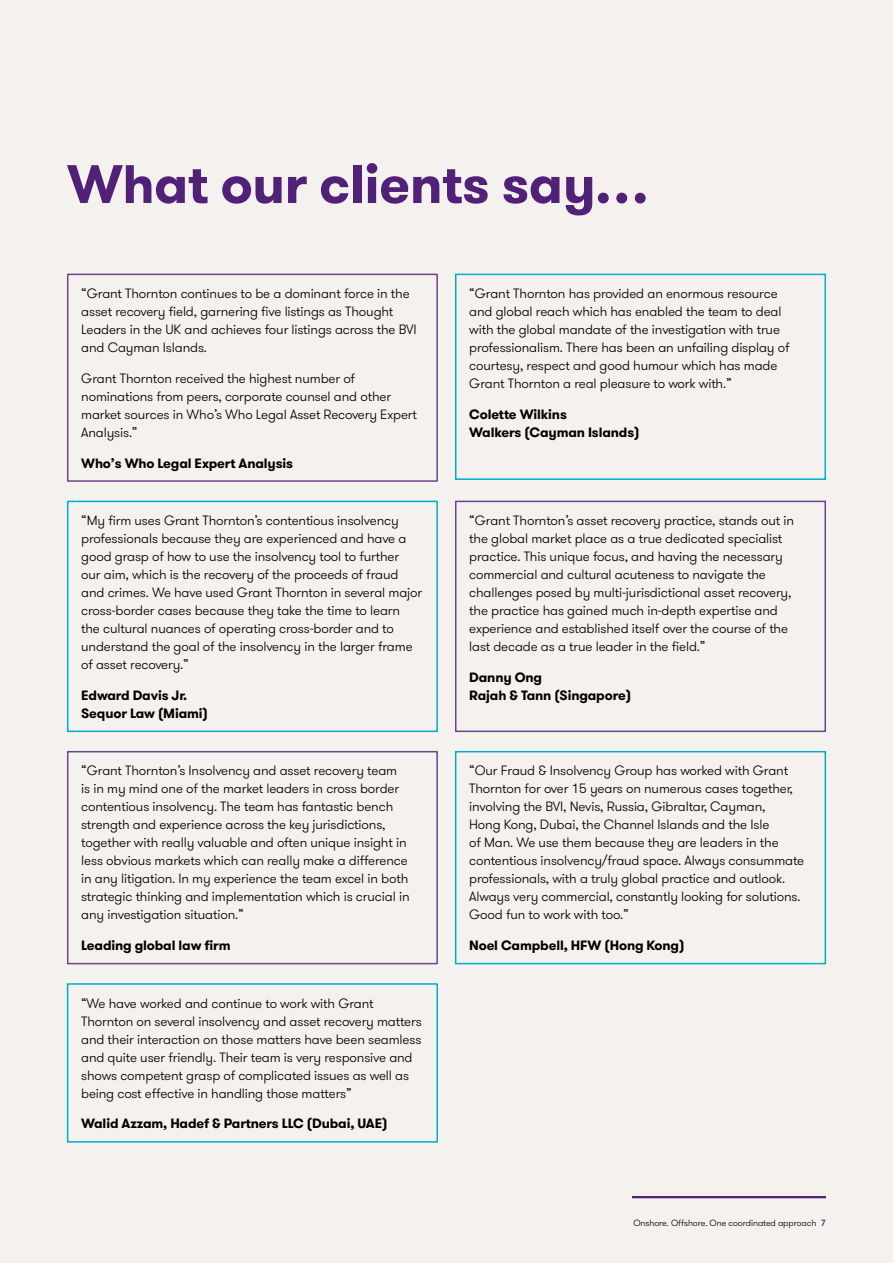
<style>
.page{position:relative;width:893px;height:1263px;background:#f4f1ef}
.page>*{position:absolute;margin:0;border:0;box-sizing:border-box;transform-origin:0 0}
.t1{font:700 54px "GT Walsheim Pro";letter-spacing:-.01em;color:#512178}
.t2{font:300 13.5px/18px "GT Walsheim Pro";letter-spacing:-.01em;color:#000}
.t3{font:700 13.5px/18px "GT Walsheim Pro";letter-spacing:-.01em;color:#000}
.t4{font:300 9px "GT Walsheim Pro";letter-spacing:-.01em;color:#000}
.s1{font-weight:500;color:#512178}
</style>
<div class="page">
<div style="left:67px;top:274px;width:371px;height:208px;border:2px solid #6e448c"></div>
<div style="left:455px;top:274px;width:371px;height:206px;border:2px solid #00adc6"></div>
<div style="left:67px;top:501px;width:371px;height:231px;border:2px solid #00adc6"></div>
<div style="left:455px;top:501px;width:371px;height:231px;border:2px solid #6e448c"></div>
<div style="left:67px;top:751px;width:371px;height:213px;border:2px solid #6e448c"></div>
<div style="left:455px;top:751px;width:371px;height:213px;border:2px solid #00adc6"></div>
<div style="left:67px;top:983px;width:371px;height:159px;border:2px solid #00adc6"></div>
<hr style="left:632px;top:1196px;width:194px;height:2px;background:#512178">
<h1 class="t1" style="left:67px;top:149px;width:583px">What our clients say…</h1>
<p class="t2" style="left:81px;top:285px;width:337px">“Grant Thornton continues to be a dominant force in the asset recovery field, garnering five listings as Thought Leaders in the UK and achieves four listings across the BVI and Cayman Islands.</p>
<p class="t2" style="left:81px;top:369px;width:337px">Grant Thornton received the highest number of nominations from peers, corporate counsel and other market sources in Who’s Who Legal Asset Recovery Expert Analysis.”</p>
<p class="t3" style="left:81px;top:454px;width:213px">Who’s Who Legal Expert Analysis</p>
<p class="t2" style="left:81px;top:512px;width:342px">“My firm uses Grant Thornton’s contentious insolvency professionals because they are experienced and have a good grasp of how to use the insolvency tool to further<br>our aim, which is the recovery of the proceeds of fraud and crimes. We have used Grant Thornton in several major cross-border cases because they take the time to learn the cultural nuances of operating cross-border and to understand the goal of the insolvency in the larger frame of asset recovery.”</p>
<p class="t3" style="left:81px;top:686px;width:128px">Edward Davis Jr.<br>Sequor Law (Miami)</p>
<p class="t2" style="left:81px;top:762px;width:330px">“Grant Thornton’s Insolvency and asset recovery team is in my mind one of the market leaders in cross border contentious insolvency. The team has fantastic bench strength and experience across the key jurisdictions, together with really valuable and often unique insight in less obvious markets which can really make a difference in any litigation. In my experience the team excel in both strategic thinking and implementation which is crucial in any investigation situation.”</p>
<p class="t3" style="left:81px;top:936px;width:151px">Leading global law firm</p>
<p class="t2" style="left:81px;top:994px;width:342px">“We have worked and continue to work with Grant Thornton on several insolvency and asset recovery matters and their interaction on those matters have been seamless and quite user friendly. Their team is very responsive and shows competent grasp of complicated issues as well as being cost effective in handling those matters”</p>
<p class="t3" style="left:81px;top:1115px;width:308px">Walid Azzam, Hadef &amp; Partners LLC (Dubai, UAE)</p>
<p class="t2" style="left:469px;top:285px;width:322px">“Grant Thornton has provided an enormous resource and global reach which has enabled the team to deal with the global mandate of the investigation with true professionalism. There has been an unfailing display of courtesy, respect and good humour which has made Grant Thornton a real pleasure to work with.”</p>
<p class="t3" style="left:469px;top:405px;width:172px">Colette Wilkins<br>Walkers (Cayman Islands)</p>
<p class="t2" style="left:469px;top:512px;width:326px">“Grant Thornton’s asset recovery practice, stands out in the global market place as a true dedicated specialist practice. This unique focus, and having the necessary commercial and cultural acuteness to navigate the challenges posed by multi-jurisdictional asset recovery, the practice has gained much in-depth expertise and experience and established itself over the course of the last decade as a true leader in the field.”</p>
<p class="t3" style="left:469px;top:668px;width:163px">Danny Ong<br>Rajah &amp; Tann (Singapore)</p>
<p class="t2" style="left:469px;top:762px;width:337px">“Our Fraud &amp; Insolvency Group has worked with Grant Thornton for over 15 years on numerous cases together, involving the BVI, Nevis, Russia, Gibraltar, Cayman,<br>Hong Kong, Dubai, the Channel Islands and the Isle<br>of Man. We use them because they are leaders in the contentious insolvency/fraud space. Always consummate professionals, with a truly global practice and outlook.<br>Always very commercial, constantly looking for solutions.<br>Good fun to work with too.”</p>
<p class="t3" style="left:469px;top:936px;width:217px">Noel Campbell, HFW (Hong Kong)</p>
<p class="t4" style="left:633px;top:1217px;width:194px">Onshore. Offshore. One coordinated approach <span class="s1">7</span></p>
</div>
